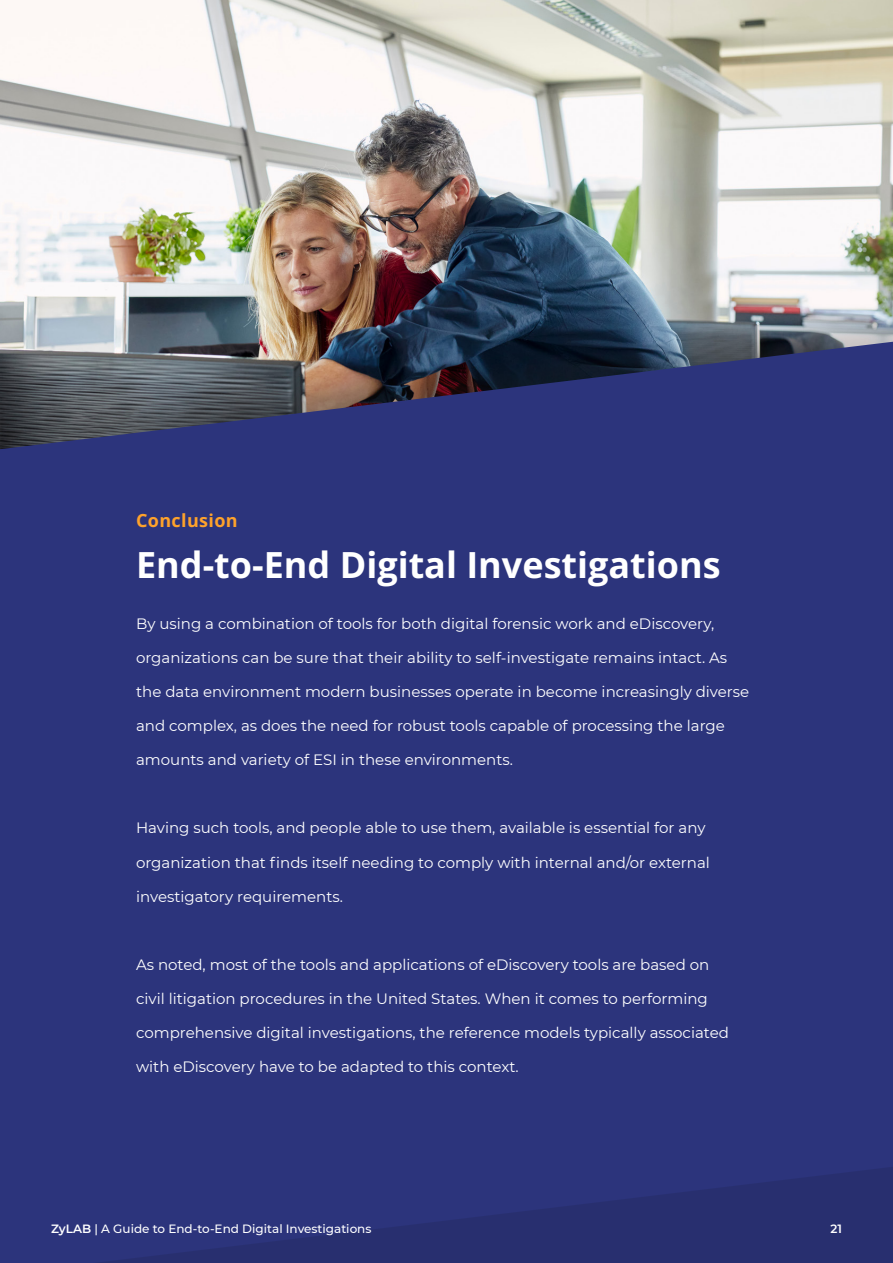
<style>
.page{position:relative;width:893px;height:1263px;background:#fff}
.page>*{position:absolute;margin:0;border:0;box-sizing:border-box;transform-origin:0 0}
.t1{font:700 36px "Open Sans";color:#fff}
.t2{font:700 18px "Open Sans";letter-spacing:.02em;color:#fea22b}
.t3{font:15px "Montserrat";color:#fff}
.t4{font:500 12px "Montserrat";color:#fff}
.t5{font:600 12px "Montserrat";color:#fff}
.s1{font-weight:600}
</style>
<div class="page">
<img style="left:0;top:0;width:893px;height:306px">
<div style="left:0;top:451px;width:893px;height:812px;background:#2c347c"></div>
<div style="left:0;top:306px;width:893px;height:147px;background:#212121;opacity:.24"></div>
<svg style="left:0;top:342px;width:893px;height:109px;background:#3b4169"></svg>
<svg style="left:100px;top:1167px;width:793px;height:96px;fill:#282f6f"></svg>
<p class="t2" style="left:136px;top:508px;width:103px">Conclusion</p>
<p class="t1" style="left:136px;top:541px;width:586px">End-to-End Digital Investigations</p>
<p class="t3" style="left:136px;top:614px;width:580px">By using a combination of tools for both digital forensic work and eDiscovery,</p>
<p class="t3" style="left:136px;top:648px;width:593px">organizations can be sure that their ability to self-investigate remains intact. As</p>
<p class="t3" style="left:136px;top:682px;width:615px">the data environment modern businesses operate in become increasingly diverse</p>
<p class="t3" style="left:136px;top:716px;width:590px">and complex, as does the need for robust tools capable of processing the large</p>
<p class="t3" style="left:136px;top:750px;width:378px">amounts and variety of ESI in these environments.</p>
<p class="t3" style="left:136px;top:818px;width:571px">Having such tools, and people able to use them, available is essential for any</p>
<p class="t3" style="left:136px;top:852px;width:575px">organization that finds itself needing to comply with internal and/or external</p>
<p class="t3" style="left:136px;top:886px;width:208px">investigatory requirements.</p>
<p class="t3" style="left:136px;top:954px;width:575px">As noted, most of the tools and applications of eDiscovery tools are based on</p>
<p class="t3" style="left:136px;top:988px;width:573px">civil litigation procedures in the United States. When it comes to performing</p>
<p class="t3" style="left:136px;top:1022px;width:594px">comprehensive digital investigations, the reference models typically associated</p>
<p class="t3" style="left:136px;top:1056px;width:384px">with eDiscovery have to be adapted to this context.</p>
<p class="t4" style="left:51px;top:1220px;width:322px"><span class="s1">ZyLAB</span> | A Guide to End-to-End Digital Investigations</p>
<p class="t5" style="left:830px;top:1220px;width:13px">21</p>
</div>
